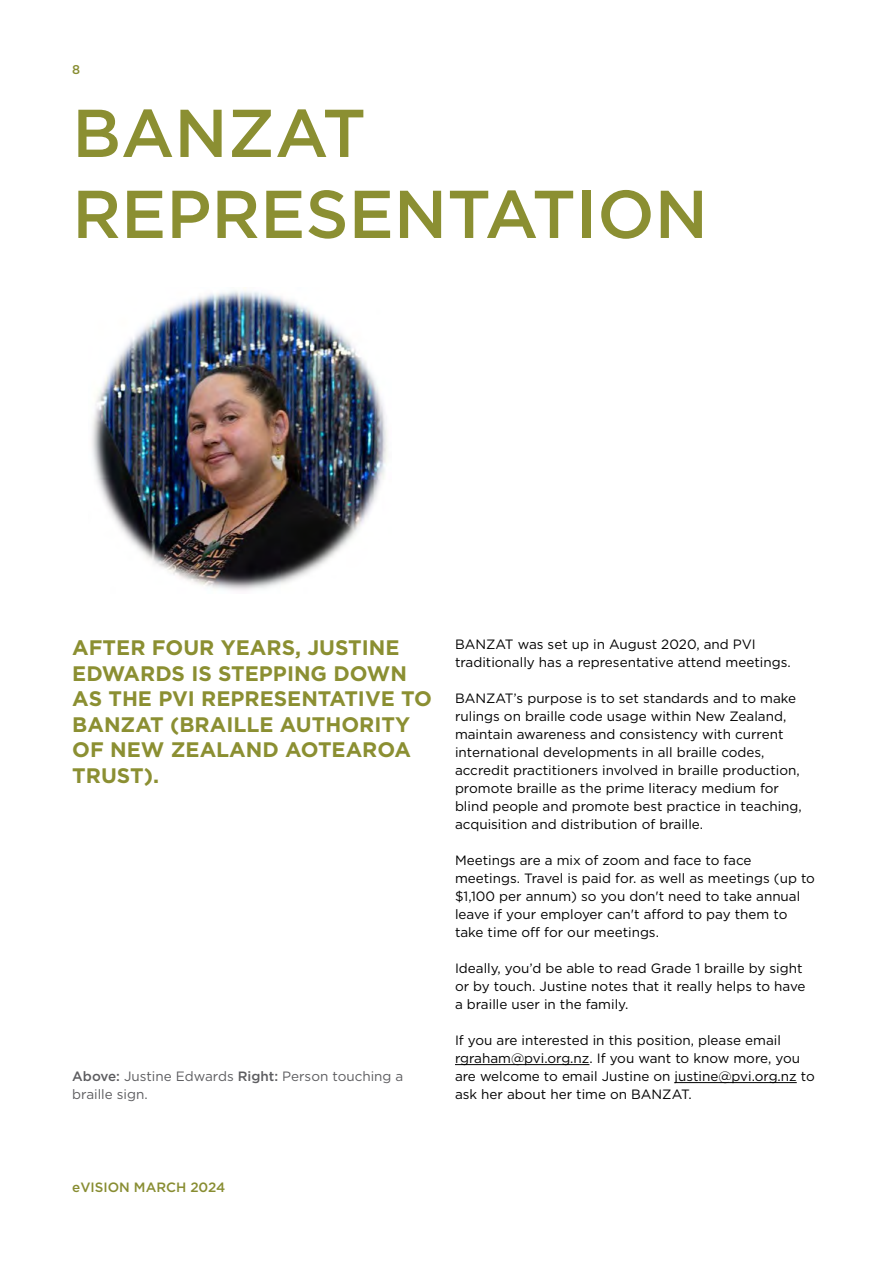
<style>
.page{position:relative;width:893px;height:1263px;background:#fff}
.page>*{position:absolute;margin:0;border:0;box-sizing:border-box;transform-origin:0 0}
.t1{font:500 67.5px/81px "Gotham";color:#8b8f32}
.t2{font:700 21px/25.5px "Gotham";color:#8b8f32}
.t3{font:13.5px/18px "Gotham";color:#000}
.t4{font:13.5px/18px "Gotham";color:#5d5d60}
.t5{font:500 13.5px "Gotham";color:#888d32}
.t6{font:500 12.75px "Gotham";color:#888d32}
.s1{font-weight:500}
</style>
<div class="page">
<img style="left:92px;top:287px;width:295px;height:304px">
<hr style="left:455px;top:1064px;width:134px;height:1px;background:#000">
<hr style="left:675px;top:1082px;width:122px;height:1px;background:#000">
<p class="t6" style="left:72px;top:61px;width:10px">8</p>
<h1 class="t1" style="left:72px;top:92px;width:637px">BANZAT<br>REPRESENTATION</h1>
<h2 class="t2" style="left:72px;top:635px;width:361px">AFTER FOUR YEARS, JUSTINE<br>EDWARDS IS STEPPING DOWN<br>AS THE PVI REPRESENTATIVE TO<br>BANZAT (BRAILLE AUTHORITY<br>OF NEW ZEALAND AOTEAROA<br>TRUST).</h2>
<p class="t3" style="left:455px;top:635px;width:337px">BANZAT was set up in August 2020, and PVI traditionally has a representative attend meetings.</p>
<p class="t3" style="left:455px;top:689px;width:348px">BANZAT’s purpose is to set standards and to make rulings on braille code usage within New Zealand, maintain awareness and consistency with current international developments in all braille codes, accredit practitioners involved in braille production, promote braille as the prime literacy medium for blind people and promote best practice in teaching, acquisition and distribution of braille.</p>
<p class="t3" style="left:455px;top:851px;width:361px">Meetings are a mix of zoom and face to face meetings. Travel is paid for. as well as meetings (up to $1,100 per annum) so you don't need to take annual leave if your employer can't afford to pay them to take time off for our meetings.</p>
<p class="t3" style="left:455px;top:959px;width:352px">Ideally, you’d be able to read Grade 1 braille by sight or by touch. Justine notes that it really helps to have a braille user in the family.</p>
<p class="t3" style="left:455px;top:1031px;width:361px">If you are interested in this position, please email rgraham@pvi.org.nz. If you want to know more, you are welcome to email Justine on justine@pvi.org.nz to ask her about her time on BANZAT.</p>
<p class="t4" style="left:72px;top:1067px;width:333px"><span class="s1">Above:</span> Justine Edwards <span class="s1">Right:</span> Person touching a braille sign.</p>
<p class="t5" style="left:72px;top:1179px;width:155px">eVISION MARCH 2024</p>
</div>
